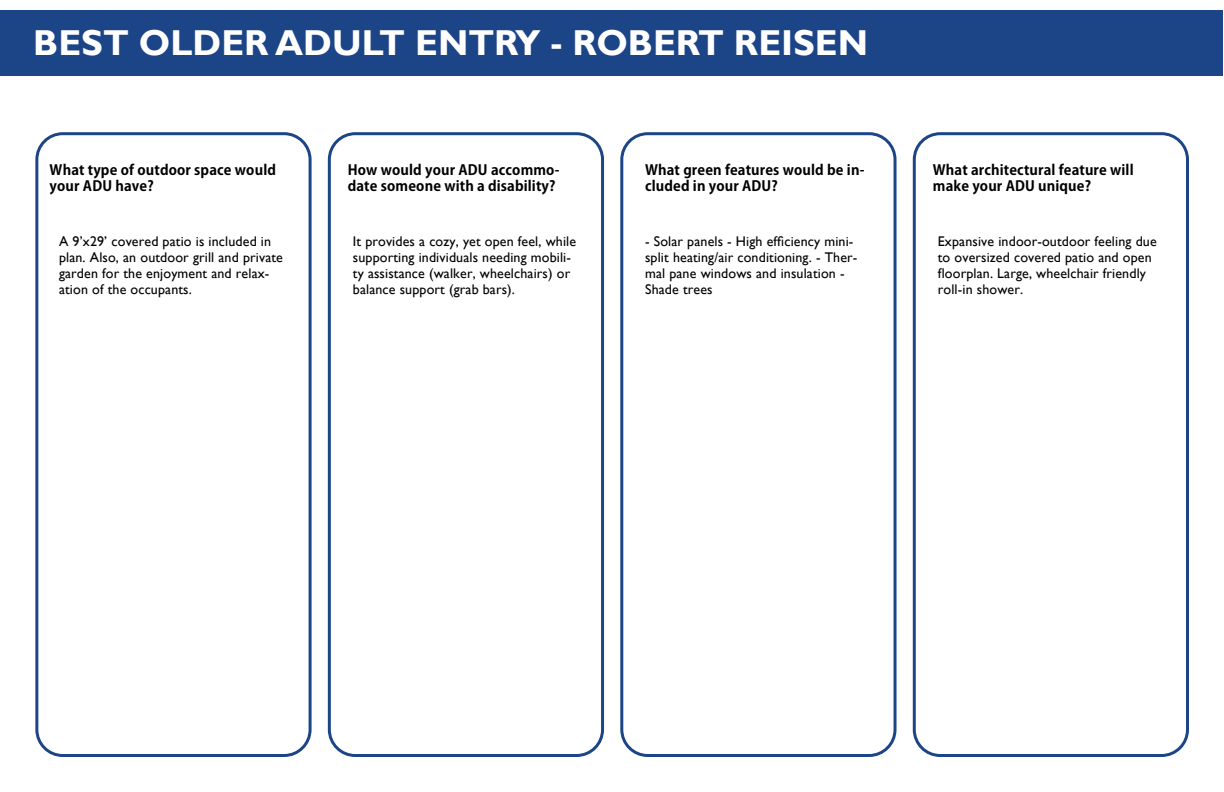
<style>
.page{position:relative;width:1224px;height:792px;background:#fff}
.page>*{position:absolute;margin:0;border:0;box-sizing:border-box;transform-origin:0 0}
.t1{font:700 36px "Gill Sans";color:#fff}
.t2{font:14px/16px "Gill Sans";letter-spacing:.01em;color:#000}
.t3{font:700 14px/16px "Adobe Gothic Std";letter-spacing:.01em;color:#000}
</style>
<div class="page">
<div style="left:0;top:11px;width:1223px;height:65px;background:#1c4588"></div>
<div style="left:35px;top:132px;width:277px;height:625px;border:3px solid #1c4588;border-radius:26px"></div>
<div style="left:328px;top:132px;width:276px;height:625px;border:3px solid #1c4588;border-radius:26px"></div>
<div style="left:620px;top:132px;width:277px;height:625px;border:3px solid #1c4588;border-radius:26px"></div>
<div style="left:913px;top:132px;width:276px;height:625px;border:3px solid #1c4588;border-radius:26px"></div>
<p class="t1" style="left:33px;top:21px;width:836px">BEST OLDER ADULT ENTRY - ROBERT REISEN</p>
<p class="t3" style="left:50px;top:163px;width:228px">What type of outdoor space would your ADU have?</p>
<p class="t3" style="left:348px;top:163px;width:213px">How would your ADU accommo&shy;date someone with a disability?</p>
<p class="t3" style="left:645px;top:163px;width:221px">What green features would be in&shy;cluded in your ADU?</p>
<p class="t3" style="left:933px;top:163px;width:202px">What architectural feature will make your ADU unique?</p>
<p class="t2" style="left:59px;top:233px;width:225px">A 9’x29’ covered patio is included in plan. Also, an outdoor grill and private garden for the enjoyment and relax&shy;ation of the occupants.</p>
<p class="t2" style="left:353px;top:233px;width:225px">It provides a cozy, yet open feel, while supporting individuals needing mobili&shy;ty assistance (walker, wheelchairs) or balance support (grab bars).</p>
<p class="t2" style="left:645px;top:233px;width:214px">- Solar panels - High efficiency mini&shy;split heating/air conditioning. - Ther&shy;mal pane windows and insulation -<br>Shade trees</p>
<p class="t2" style="left:938px;top:233px;width:220px">Expansive indoor-outdoor feeling due to oversized covered patio and open floorplan. Large, wheelchair friendly roll-in shower.</p>
</div>
